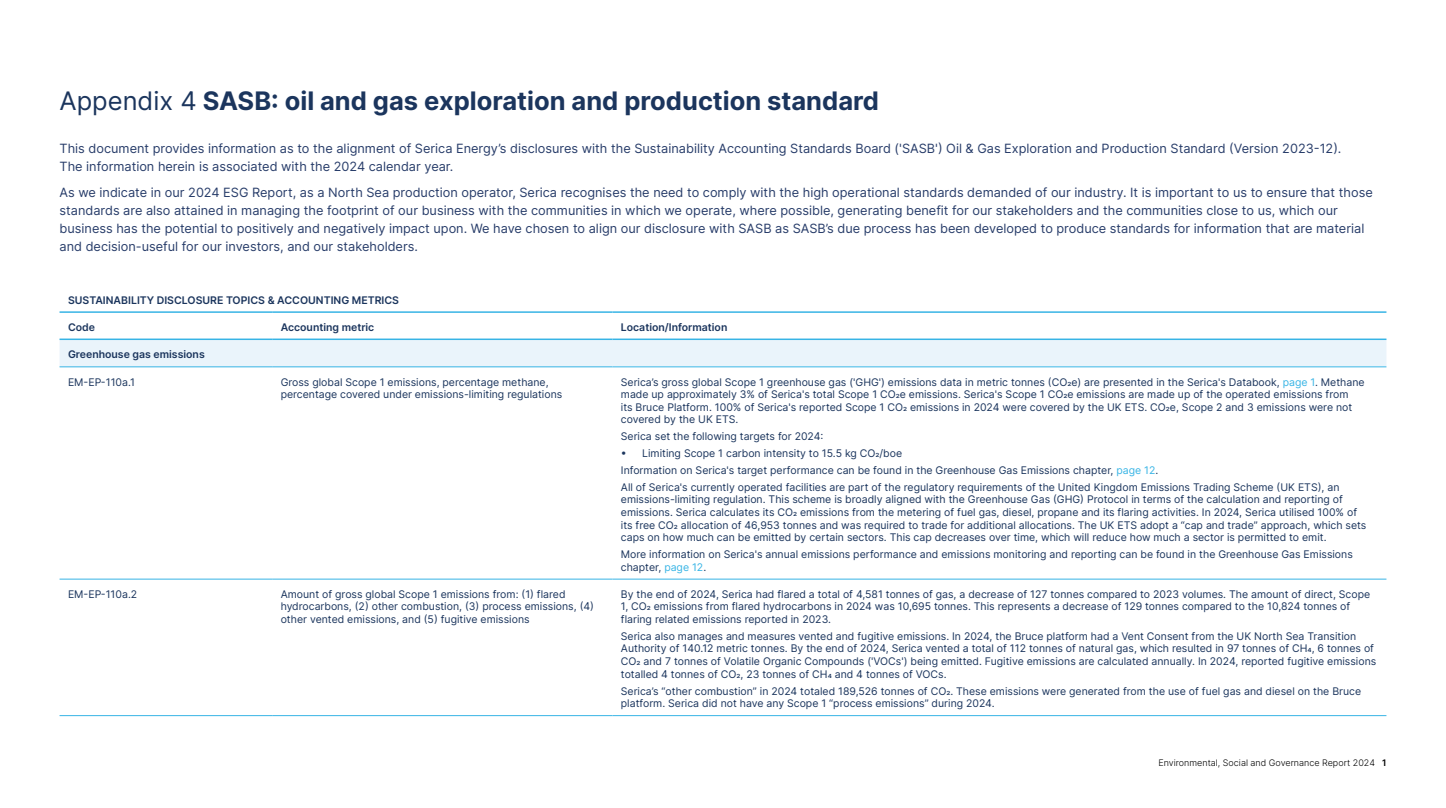
<style>
.page{position:relative;width:1446px;height:808px;background:#fff}
.page>*{position:absolute;margin:0;border:0;box-sizing:border-box;transform-origin:0 0}
.t1{font:700 25.5px "Inter";color:#1b355d}
.t2{font:12.75px/18px "Inter";color:#283d6a}
.t3{font:10.5px/12.6px "Inter";color:#1b355d}
.t4{font:600 10.5px "Inter";color:#1b355d}
.t5{font:300 9px "Inter";color:#000}
.s1{font-weight:400}
.s2{color:#37b4e5}
.s3{font-weight:600}
</style>
<div class="page">
<div style="left:60px;top:340px;width:1326px;height:26px;background:#eaf4fb"></div>
<hr style="left:60px;top:338px;width:212px;height:2px;background:#37b4e5">
<hr style="left:272px;top:338px;width:340px;height:2px;background:#37b4e5">
<hr style="left:612px;top:338px;width:774px;height:2px;background:#37b4e5">
<hr style="left:60px;top:366px;width:212px;height:1px;background:#37b4e5">
<hr style="left:272px;top:366px;width:340px;height:1px;background:#37b4e5">
<hr style="left:612px;top:366px;width:774px;height:1px;background:#37b4e5">
<hr style="left:60px;top:579px;width:212px;height:1px;background:#37b4e5">
<hr style="left:272px;top:579px;width:340px;height:1px;background:#37b4e5">
<hr style="left:612px;top:579px;width:774px;height:1px;background:#37b4e5">
<hr style="left:60px;top:715px;width:212px;height:1px;background:#37b4e5">
<hr style="left:272px;top:715px;width:340px;height:1px;background:#37b4e5">
<hr style="left:612px;top:715px;width:774px;height:1px;background:#37b4e5">
<hr style="left:60px;top:311px;width:212px;height:2px;background:#37b4e5">
<hr style="left:272px;top:311px;width:340px;height:2px;background:#37b4e5">
<hr style="left:612px;top:311px;width:774px;height:2px;background:#37b4e5">
<h1 class="t1" style="left:60px;top:82px;width:821px"><span class="s1">Appendix 4</span> SASB: oil and gas exploration and production standard</h1>
<p class="t2" style="left:60px;top:139px;width:1283px">This document provides information as to the alignment of Serica Energy’s disclosures with the Sustainability Accounting Standards Board ('SASB') Oil &amp; Gas Exploration and Production Standard (Version 2023-12).<br>The information herein is associated with the 2024 calendar year.</p>
<p class="t2" style="left:60px;top:183px;width:1314px">As we indicate in our 2024 ESG Report, as a North Sea production operator, Serica recognises the need to comply with the high operational standards demanded of our industry. It is important to us to ensure that those standards are also attained in managing the footprint of our business with the communities in which we operate, where possible, generating benefit for our stakeholders and the communities close to us, which our business has the potential to positively and negatively impact upon. We have chosen to align our disclosure with SASB as SASB’s due process has been developed to produce standards for information that are material and decision-useful for our investors, and our stakeholders.</p>
<p class="t4" style="left:68px;top:292px;width:332px">SUSTAINABILITY DISCLOSURE TOPICS &amp; ACCOUNTING METRICS</p>
<p class="t4" style="left:68px;top:319px;width:29px">Code</p>
<p class="t4" style="left:281px;top:319px;width:95px">Accounting metric</p>
<p class="t4" style="left:621px;top:319px;width:108px">Location/Information</p>
<p class="t4" style="left:68px;top:347px;width:138px">Greenhouse gas emissions</p>
<p class="t3" style="left:68px;top:375px;width:68px">EM-EP-110a.1</p>
<p class="t3" style="left:281px;top:375px;width:283px">Gross global Scope 1 emissions, percentage methane, percentage covered under emissions-limiting regulations</p>
<p class="t3" style="left:621px;top:375px;width:745px">Serica’s gross global Scope 1 greenhouse gas ('GHG') emissions data in metric tonnes (CO2e) are presented in the Serica's Databook, <span class="s2">page 1</span>. Methane made up approximately 3% of Serica's total Scope 1 CO2e emissions. Serica's Scope 1 CO2e emissions are made up of the operated emissions from<br>its Bruce Platform. 100% of Serica's reported Scope 1 CO2 emissions in 2024 were covered by the UK ETS. CO2e, Scope 2 and 3 emissions were not covered by the UK ETS.</p>
<p class="t3" style="left:621px;top:430px;width:204px">Serica set the following targets for 2024:</p>
<p class="t3" style="left:621px;top:445px;width:720px;line-height:16.8px">• Limiting Scope 1 carbon intensity to 15.5 kg CO2/boe<br>Information on Serica's target performance can be found in the Greenhouse Gas Emissions chapter, <span class="s2">page 12</span>.<br>All of Serica's currently operated facilities are part of the regulatory requirements of the United Kingdom Emissions Trading Scheme (UK ETS), an</p>
<p class="t3" style="left:621px;top:493px;width:747px">emissions-limiting regulation. This scheme is broadly aligned with the Greenhouse Gas (GHG) Protocol in terms of the calculation and reporting of emissions. Serica calculates its CO2 emissions from the metering of fuel gas, diesel, propane and its flaring activities. In 2024, Serica utilised 100% of its free CO2 allocation of 46,953 tonnes and was required to trade for additional allocations. The UK ETS adopt a “cap and trade” approach, which sets caps on how much can be emitted by certain sectors. This cap decreases over time, which will reduce how much a sector is permitted to emit.</p>
<p class="t3" style="left:621px;top:548px;width:733px">More information on Serica's annual emissions performance and emissions monitoring and reporting can be found in the Greenhouse Gas Emissions chapter, <span class="s2">page 12</span>.</p>
<p class="t3" style="left:68px;top:587px;width:71px">EM-EP-110a.2</p>
<p class="t3" style="left:281px;top:587px;width:315px">Amount of gross global Scope 1 emissions from: (1) flared hydrocarbons, (2) other combustion, (3) process emissions, (4) other vented emissions, and (5) fugitive emissions</p>
<p class="t3" style="left:621px;top:587px;width:751px">By the end of 2024, Serica had flared a total of 4,581 tonnes of gas, a decrease of 127 tonnes compared to 2023 volumes. The amount of direct, Scope<br>1, CO2 emissions from flared hydrocarbons in 2024 was 10,695 tonnes. This represents a decrease of 129 tonnes compared to the 10,824 tonnes of flaring related emissions reported in 2023.</p>
<p class="t3" style="left:621px;top:629px;width:757px">Serica also manages and measures vented and fugitive emissions. In 2024, the Bruce platform had a Vent Consent from the UK North Sea Transition Authority of 140.12 metric tonnes. By the end of 2024, Serica vented a total of 112 tonnes of natural gas, which resulted in 97 tonnes of CH4, 6 tonnes of CO2 and 7 tonnes of Volatile Organic Compounds ('VOCs') being emitted. Fugitive emissions are calculated annually. In 2024, reported fugitive emissions totalled 4 tonnes of CO2, 23 tonnes of CH4 and 4 tonnes of VOCs.</p>
<p class="t3" style="left:621px;top:684px;width:742px">Serica’s “other combustion” in 2024 totaled 189,526 tonnes of CO2. These emissions were generated from the use of fuel gas and diesel on the Bruce platform. Serica did not have any Scope 1 “process emissions” during 2024.</p>
<p class="t5" style="left:1158px;top:756px;width:229px">Environmental, Social and Governance Report 2024 <span class="s3">1</span></p>
</div>
